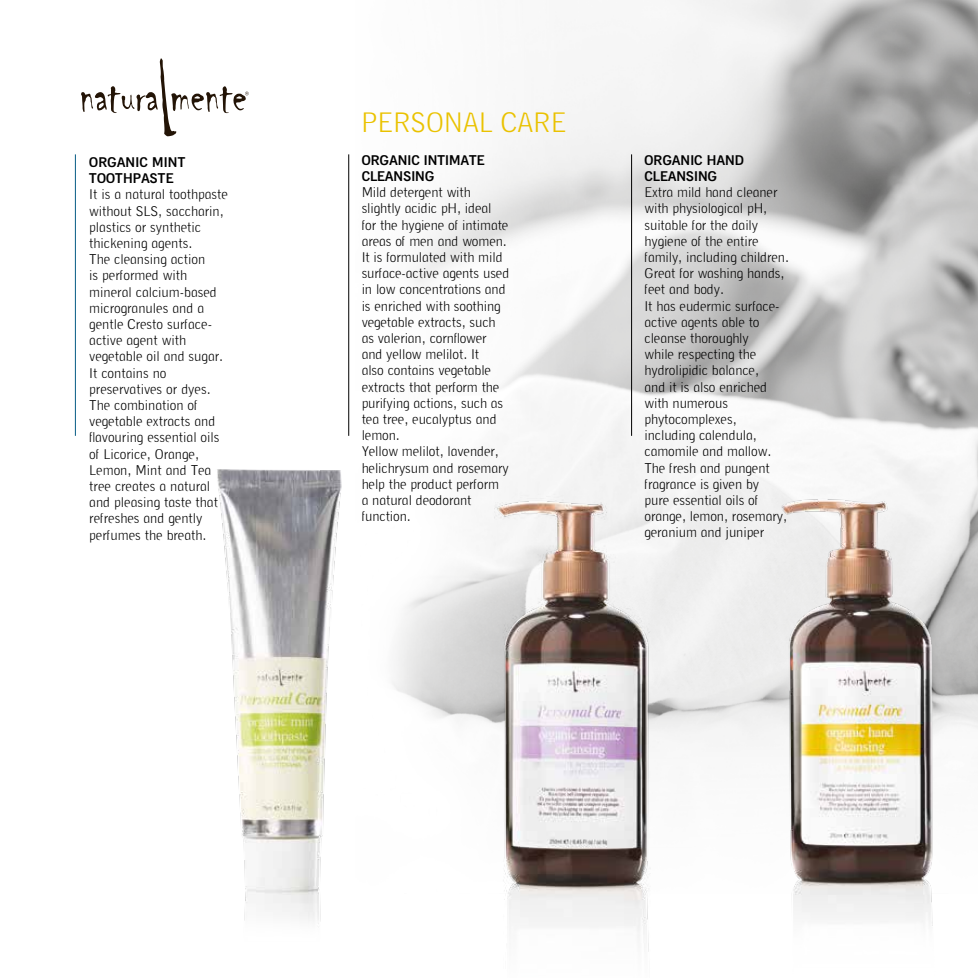
<style>
.page{position:relative;width:978px;height:978px;background:#fff}
.page>*{position:absolute;margin:0;border:0;box-sizing:border-box;transform-origin:0 0}
.t1{font:300 27px "Azote MC";color:#eac200}
.t2{font:300 13.5px/16.2px "Azote MC";letter-spacing:-.005em;color:#000}
.t3{font:700 13.5px/16.2px "Azote MC";letter-spacing:-.005em;color:#000}
</style>
<div class="page">
<img style="left:392px;top:0;width:586px;height:743px">
<img style="left:217px;top:428px;width:133px;height:496px">
<img style="left:769px;top:463px;width:177px;height:463px">
<img style="left:470px;top:487px;width:183px;height:465px">
<hr style="left:348px;top:154px;width:1px;height:282px;background:#000">
<hr style="left:631px;top:154px;width:1px;height:282px;background:#000">
<hr style="left:75px;top:154px;width:1px;height:282px;background:#065b84">
<svg style="left:81px;top:58px;width:168px;height:78px"></svg>
<p class="t3" style="left:89px;top:154px;width:98px">ORGANIC MINT<br>TOOTHPASTE</p>
<p class="t2" style="left:89px;top:186px;width:140px">It is a natural toothpaste without SLS, saccharin, plastics or synthetic thickening agents.<br>The cleansing action<br>is performed with mineral calcium-based microgranules and a gentle Cresto surface&shy;active agent with vegetable oil and sugar.<br>It contains no preservatives or dyes.<br>The combination of vegetable extracts and flavouring essential oils of Licorice, Orange,<br>Lemon, Mint and Tea tree creates a natural and pleasing taste that refreshes and gently perfumes the breath.</p>
<h1 class="t1" style="left:361px;top:106px;width:207px">PERSONAL CARE</h1>
<p class="t3" style="left:362px;top:152px;width:125px">ORGANIC INTIMATE<br>CLEANSING</p>
<p class="t2" style="left:362px;top:184px;width:149px">Mild detergent with slightly acidic pH, ideal for the hygiene of intimate areas of men and women.<br>It is formulated with mild surface-active agents used in low concentrations and is enriched with soothing vegetable extracts, such as valerian, cornflower and yellow melilot. It<br>also contains vegetable extracts that perform the purifying actions, such as tea tree, eucalyptus and lemon.<br>Yellow melilot, lavender, helichrysum and rosemary help the product perform<br>a natural deodorant function.</p>
<p class="t3" style="left:645px;top:152px;width:101px">ORGANIC HAND<br>CLEANSING</p>
<p class="t2" style="left:645px;top:184px;width:146px">Extra mild hand cleaner with physiological pH, suitable for the daily hygiene of the entire family, including children.<br>Great for washing hands, feet and body.<br>It has eudermic surface&shy;active agents able to cleanse thoroughly<br>while respecting the hydrolipidic balance,<br>and it is also enriched with numerous phytocomplexes, including calendula, camomile and mallow.<br>The fresh and pungent fragrance is given by<br>pure essential oils of orange, lemon, rosemary, geranium and juniper</p>
</div>
